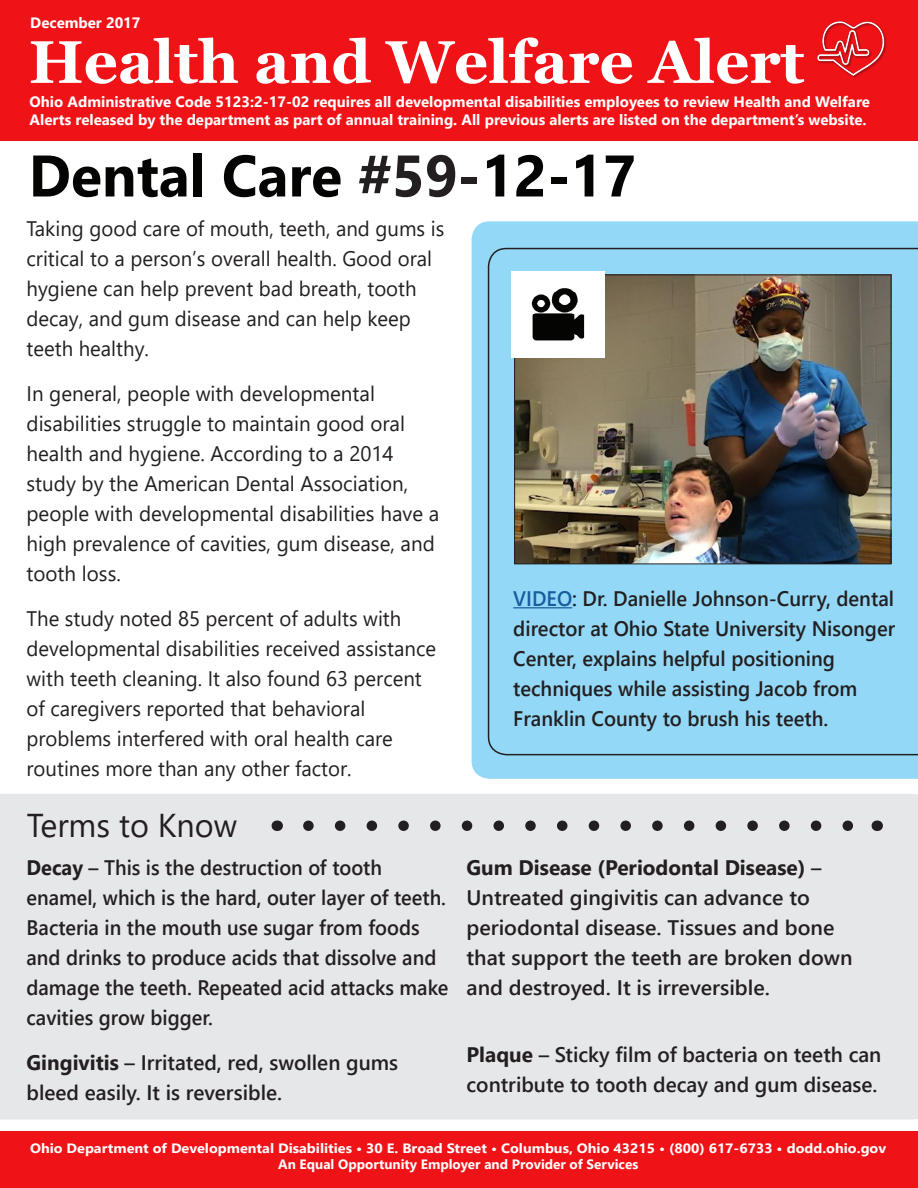
<style>
.page{position:relative;width:918px;height:1188px;background:#fff}
.page>*{position:absolute;margin:0;border:0;box-sizing:border-box;transform-origin:0 0}
.t1{font:700 60px "Georgia";color:#fff}
.t2{font:700 58.5px "Segoe UI";color:#040503}
.t3{font:33px "Segoe UI";color:#231f20}
.t4{font:21px/30px "Segoe UI";color:#231f20}
.t5{font:600 21px/30px "Segoe UI";color:#231f20}
.t6{font:600 21px/30px "Segoe UI";color:#231f20;scale:.95 1}
.t7{font:600 21px/30px "Segoe UI";color:#231f20;text-align:justify;scale:.96 1}
.t8{font:700 21px "Segoe UI";color:#231f20}
.t9{font:700 15px/18px "Segoe UI";color:#fff}
.t10{font:700 13.5px/16.2px "Segoe UI";color:#fff;text-align:center;scale:1.07 1}
.s1{color:#231f20}
.s2{color:#175d9e}
.s3{font-weight:700}
.s4{font-weight:600}
</style>
<div class="page">
<svg style="left:472px;top:221px;width:446px;height:558px;background:#93d7f4"></svg>
<div style="left:488px;top:248px;width:430px;height:507px;background:#93d9f7"></div>
<div style="left:0;top:794px;width:918px;height:326px;background:#e6e7e9"></div>
<div style="left:0;top:0;width:918px;height:140px;background:#ef1217"></div>
<img style="left:817px;top:21px;width:70px;height:57px">
<div style="left:0;top:1131px;width:918px;height:57px;background:#ef1217"></div>
<svg style="left:308px;top:820px;width:553px;height:11px;background:#b5b5b7"></svg>
<img style="left:516px;top:277px;width:373px;height:285px">
<div style="left:514px;top:275px;width:377px;height:289px;border:1px solid #231f20"></div>
<hr style="left:513px;top:607px;width:59px;height:1px;background:#175d9e">
<img style="left:511px;top:271px;width:94px;height:87px">
<p class="t9" style="left:30px;top:13px;width:112px">December 2017</p>
<p class="t1" style="left:29px;top:24px;width:777px">Health and Welfare Alert</p>
<p class="t9" style="left:30px;top:93px;width:842px">Ohio Administrative Code 5123:2-17-02 requires all developmental disabilities employees to review Health and Welfare<br>Alerts released by the department as part of annual training. All previous alerts are listed on the department’s website.</p>
<p class="t2" style="left:29px;top:129px;width:609px">Dental Care <span class="s1">#59-</span>12-17</p>
<p class="t4" style="left:27px;top:213px;width:419px">Taking good care of mouth, teeth, and gums is critical to a person’s overall health. Good oral hygiene can help prevent bad breath, tooth decay, and gum disease and can help keep teeth healthy.</p>
<p class="t4" style="left:27px;top:378px;width:350px">In general, people with developmental</p>
<p class="t4" style="left:27px;top:408px;width:414px">disabilities struggle to maintain good oral health and hygiene. According to a 2014 study by the American Dental Association, people with developmental disabilities have a high prevalence of cavities, gum disease, and tooth loss.</p>
<p class="t4" style="left:27px;top:603px;width:411px">The study noted 85 percent of adults with developmental disabilities received assistance with teeth cleaning. It also found 63 percent of caregivers reported that behavioral</p>
<p class="t4" style="left:27px;top:723px;width:368px">problems interfered with oral health care</p>
<p class="t4" style="left:27px;top:753px;width:327px">routines more than any other factor.</p>
<p class="t7" style="left:513px;top:583px;width:399px"><span class="s2">VIDEO</span>: Dr. Danielle Johnson-Curry, dental director at Ohio State University Nisonger Center, explains helpful positioning</p>
<p class="t7" style="left:513px;top:673px;width:360px">techniques while assisting Jacob from<br>Franklin County to brush his teeth.</p>
<p class="t3" style="left:27px;top:799px;width:212px">Terms to Know</p>
<p class="t6" style="left:27px;top:852px;width:376px"><span class="s3">Decay</span> – This is the destruction of tooth</p>
<p class="t6" style="left:27px;top:882px;width:446px">enamel, which is the hard, outer layer of teeth.<br>Bacteria in the mouth use sugar from foods and drinks to produce acids that dissolve and damage the teeth. Repeated acid attacks make cavities grow bigger.</p>
<p class="t5" style="left:27px;top:1047px;width:373px"><span class="s3">Gingivitis</span> – Irritated, red, swollen gums bleed easily. It is reversible.</p>
<p class="t8" style="left:466px;top:850px;width:357px">Gum Disease (Periodontal Disease) <span class="s4">–</span></p>
<p class="t5" style="left:466px;top:882px;width:345px">Untreated gingivitis can advance to</p>
<p class="t5" style="left:466px;top:912px;width:370px">periodontal disease. Tissues and bone</p>
<p class="t5" style="left:466px;top:942px;width:388px">that support the teeth are broken down and destroyed. It is irreversible.</p>
<p class="t5" style="left:466px;top:1040px;width:416px"><span class="s3">Plaque</span> – Sticky film of bacteria on teeth can contribute to tooth decay and gum disease.</p>
<p class="t10" style="left:30px;top:1140px;width:802px">Ohio Department of Developmental Disabilities • 30 E. Broad Street • Columbus, Ohio 43215 • (800) 617-6733 • dodd.ohio.gov<br>An Equal Opportunity Employer and Provider of Services</p>
</div>
